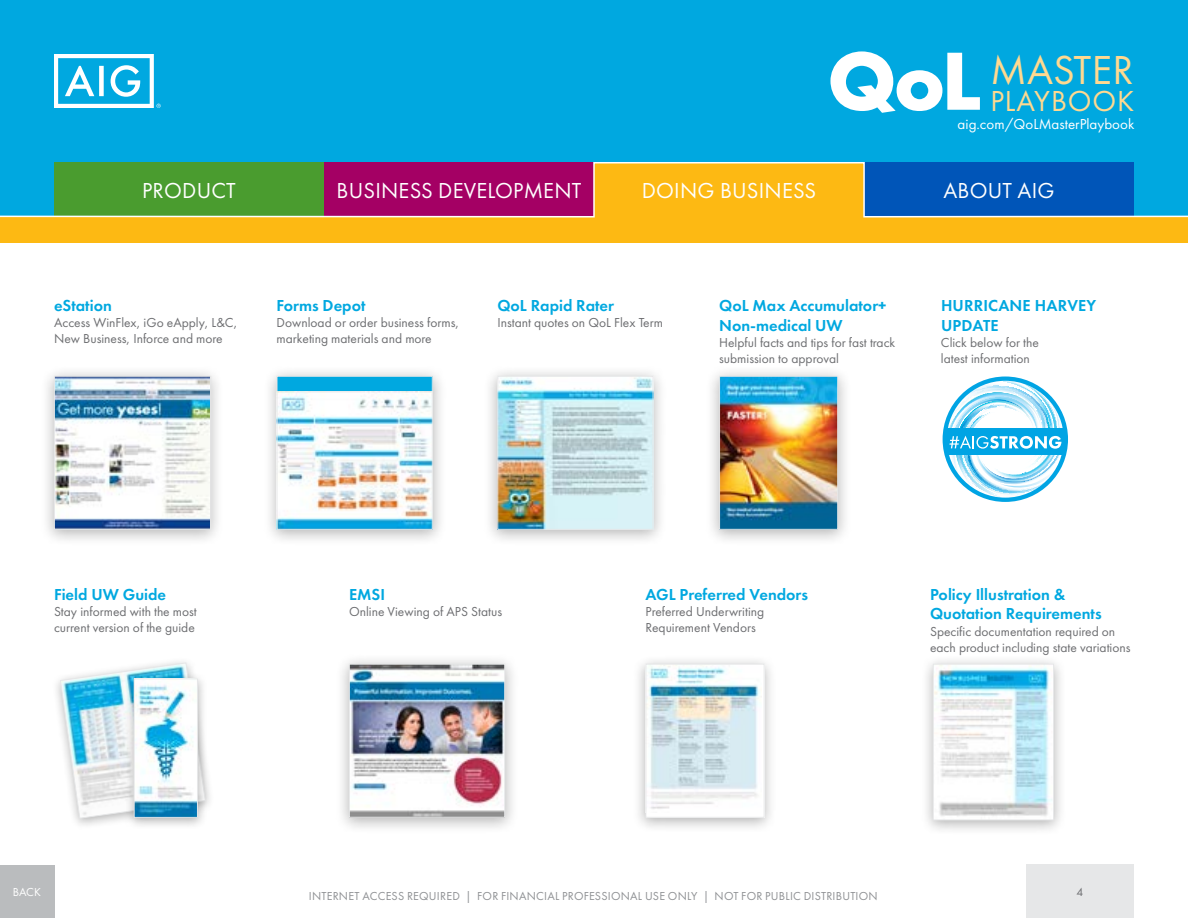
<style>
.page{position:relative;width:1188px;height:918px;background:#fff}
.page>*{position:absolute;margin:0;border:0;box-sizing:border-box;transform-origin:0 0}
.t1{font:700 85.5px "Futura PT";color:#fff}
.t2{font:42px "Futura PT";letter-spacing:.01em;color:#ffd990}
.t3{font:30px "Futura PT";letter-spacing:.03em;color:#ffd990}
.t4{font:22.5px "Futura PT";letter-spacing:.01em;color:#fff}
.t5{font:600 16.5px/19.8px "Futura PT";color:#00a8e0}
.t6{font:15px "Futura PT";color:#fff}
.t7{font:13.5px/16.2px "Futura PT";color:#6d6e71}
.t8{font:12px "Futura PT";letter-spacing:.02em;color:#8f9194}
.t9{font:12px "Futura PT";color:#fff}
.t10{font:12px "Futura PT";color:#6d6e71}
</style>
<div class="page">
<div style="left:0;top:0;width:1188px;height:216px;background:#00a8e0"></div>
<div style="left:0;top:866px;width:54px;height:52px;background:#babcbe"></div>
<div style="left:1026px;top:864px;width:108px;height:54px;background:#e6e7e8"></div>
<div style="left:0;top:216px;width:1188px;height:27px;background:#fdb913"></div>
<svg style="left:0;top:162px;width:1188px;height:56px;background:#757467"></svg>
<svg style="left:54px;top:54px;width:107px;height:54px"></svg>
<div style="left:483px;top:365px;width:185px;height:182px;background:#000;opacity:.3"></div>
<img style="left:499px;top:378px;width:152px;height:150px">
<div style="left:497px;top:376px;width:156px;height:154px;border:1px solid #e6e7e8"></div>
<div style="left:335px;top:653px;width:184px;height:182px;background:#000;opacity:.3"></div>
<img style="left:351px;top:666px;width:152px;height:150px">
<div style="left:349px;top:664px;width:156px;height:154px;border:1px solid #e6e7e8"></div>
<div style="left:263px;top:365px;width:184px;height:182px;background:#000;opacity:.3"></div>
<div style="left:277px;top:376px;width:155px;height:153px;background:#00a8e0"></div>
<img style="left:279px;top:391px;width:152px;height:137px">
<div style="left:277px;top:376px;width:156px;height:154px;border:1px solid #e6e7e8"></div>
<div style="left:40px;top:365px;width:185px;height:182px;background:#000;opacity:.3"></div>
<img style="left:56px;top:378px;width:153px;height:150px">
<div style="left:54px;top:376px;width:157px;height:154px;border:1px solid #e6e7e8"></div>
<div style="left:51px;top:656px;width:163px;height:174px;background:#000;opacity:.3"></div>
<svg style="left:60px;top:662px;width:146px;height:157px"></svg>
<div style="left:125px;top:672px;width:82px;height:157px;background:#000;opacity:.3"></div>
<img style="left:136px;top:681px;width:60px;height:135px">
<div style="left:134px;top:679px;width:64px;height:139px;border:1px solid #e6e7e8"></div>
<div style="left:921px;top:655px;width:146px;height:182px;background:#000;opacity:.3"></div>
<img style="left:935px;top:666px;width:117px;height:152px">
<div style="left:933px;top:664px;width:121px;height:156px;border:1px solid #e6e7e8"></div>
<div style="left:633px;top:654px;width:144px;height:179px;background:#000;opacity:.3"></div>
<div style="left:646px;top:664px;width:118px;height:153px;background:#fff"></div>
<img style="left:648px;top:666px;width:112px;height:143px">
<div style="left:646px;top:664px;width:118px;height:154px;border:1px solid #e6e7e8"></div>
<div style="left:705px;top:365px;width:147px;height:182px;background:#000;opacity:.3"></div>
<img style="left:721px;top:378px;width:115px;height:150px">
<div style="left:719px;top:376px;width:119px;height:154px;border:1px solid #e6e7e8"></div>
<svg style="left:946px;top:379px;width:120px;height:121px"></svg>
<h1 class="t1" style="left:827px;top:26px;width:156px">QoL</h1>
<h2 class="t2" style="left:990px;top:45px;width:145px">MASTER</h2>
<h3 class="t3" style="left:990px;top:83px;width:145px">PLAYBOOK</h3>
<p class="t6" style="left:958px;top:115px;width:178px">aig.com/QoLMasterPlaybook</p>
<h3 class="t4" style="left:142px;top:177px;width:95px">PRODUCT</h3>
<h3 class="t4" style="left:337px;top:177px;width:246px">BUSINESS DEVELOPMENT</h3>
<h3 class="t4" style="left:642px;top:177px;width:176px">DOING BUSINESS</h3>
<h3 class="t4" style="left:943px;top:177px;width:113px">ABOUT AIG</h3>
<p class="t5" style="left:54px;top:295px;width:59px">eStation</p>
<p class="t7" style="left:54px;top:315px;width:185px">Access WinFlex, iGo eApply, L&amp;C,<br>New Business, Inforce and more</p>
<p class="t5" style="left:277px;top:295px;width:90px">Forms Depot</p>
<p class="t7" style="left:277px;top:315px;width:184px">Download or order business forms, marketing materials and more</p>
<p class="t5" style="left:497px;top:295px;width:118px">QoL Rapid Rater</p>
<p class="t7" style="left:497px;top:315px;width:167px">Instant quotes on QoL Flex Term</p>
<p class="t5" style="left:719px;top:295px;width:169px">QoL Max Accumulator+<br>Non-medical UW</p>
<p class="t7" style="left:719px;top:334px;width:178px">Helpful facts and tips for fast track submission to approval</p>
<p class="t5" style="left:941px;top:295px;width:157px">HURRICANE HARVEY<br>UPDATE</p>
<p class="t7" style="left:941px;top:334px;width:99px">Click below for the latest information</p>
<p class="t5" style="left:54px;top:584px;width:114px">Field UW Guide</p>
<p class="t7" style="left:54px;top:603px;width:144px">Stay informed with the most current version of the guide</p>
<p class="t5" style="left:349px;top:584px;width:38px">EMSI</p>
<p class="t7" style="left:349px;top:603px;width:155px">Online Viewing of APS Status</p>
<p class="t5" style="left:646px;top:584px;width:164px">AGL Preferred Vendors</p>
<p class="t7" style="left:646px;top:603px;width:120px">Preferred Underwriting<br>Requirement Vendors</p>
<p class="t5" style="left:930px;top:584px;width:173px">Policy Illustration &amp;<br>Quotation Requirements</p>
<p class="t7" style="left:930px;top:623px;width:202px">Specific documentation required on each product including state variations</p>
<p class="t9" style="left:13px;top:885px;width:30px">BACK</p>
<p class="t8" style="left:309px;top:889px;width:570px">INTERNET ACCESS REQUIRED | FOR FINANCIAL PROFESSIONAL USE ONLY | NOT FOR PUBLIC DISTRIBUTION</p>
<p class="t10" style="left:1077px;top:884px;width:8px">4</p>
</div>
